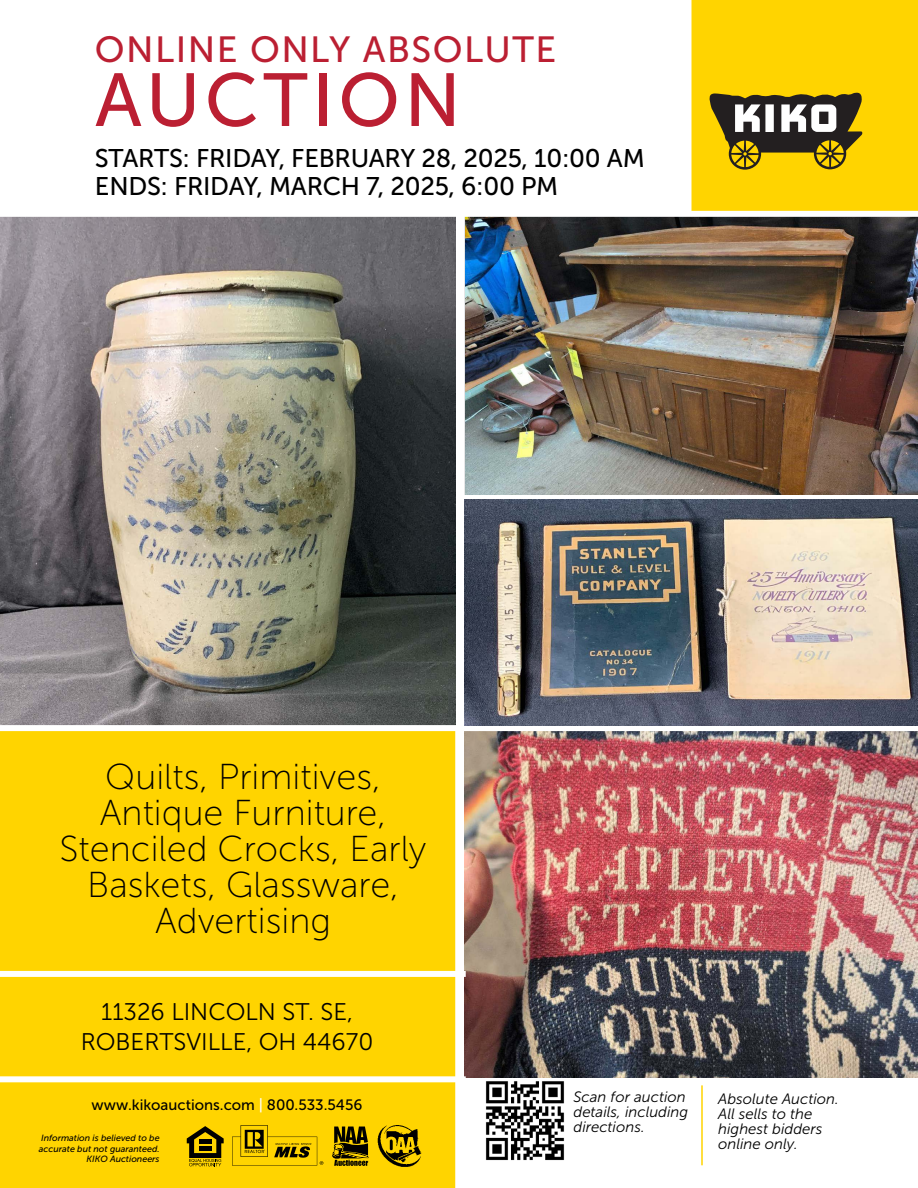
<style>
.page{position:relative;width:918px;height:1188px;background:#fff}
.page>*{position:absolute;margin:0;border:0;box-sizing:border-box;transform-origin:0 0}
.t1{font:74.85px "Museo Sans 500";letter-spacing:.06em;color:#bb1f32}
.t2{font:36.3px "Museo Sans 500";letter-spacing:.04em;color:#bb1f32}
.t3{font:36px/36px "Museo Sans 100";color:#000;text-align:center}
.t4{font:25.5px/28.5px "Museo Sans 500";letter-spacing:-.01em;color:#000}
.t5{font:24px/30px "Museo Sans 300";color:#000;text-align:center}
.t6{font:italic 15px/15px "Museo Sans 300";color:#000}
.t7{font:15px "Museo Sans 500";color:#000}
.t8{font:italic 9px/10.5px "Museo Sans 500";color:#000;text-align:right}
.s1{color:#fff}
</style>
<div class="page">
<img style="left:0;top:217px;width:455px;height:508px">
<img style="left:466px;top:217px;width:452px;height:278px">
<img style="left:464px;top:731px;width:454px;height:347px">
<div style="left:688px;top:0;width:230px;height:216px;background:#ffd400"></div>
<div style="left:0;top:729px;width:459px;height:459px;background:#ffd400"></div>
<img style="left:485px;top:1081px;width:80px;height:80px">
<hr style="left:701px;top:1085px;width:2px;height:80px;background:#ffd400">
<div style="left:0;top:1076px;width:466px;height:6px;background:#fff"></div>
<div style="left:0;top:971px;width:466px;height:6px;background:#fff"></div>
<div style="left:0;top:725px;width:918px;height:6px;background:#fff"></div>
<div style="left:0;top:211px;width:918px;height:6px;background:#fff"></div>
<svg style="left:709px;top:92px;width:154px;height:78px"></svg>
<svg style="left:332px;top:1127px;width:37px;height:39px"></svg>
<svg style="left:232px;top:1125px;width:91px;height:41px"></svg>
<svg style="left:187px;top:1126px;width:37px;height:40px"></svg>
<img style="left:377px;top:1125px;width:44px;height:42px">
<div style="left:455px;top:731px;width:6px;height:457px;background:#fff"></div>
<div style="left:686px;top:0;width:6px;height:214px;background:#fff"></div>
<img style="left:464px;top:500px;width:454px;height:225px">
<h2 class="t2" style="left:95px;top:29px;width:463px">ONLINE ONLY ABSOLUTE</h2>
<h1 class="t1" style="left:95px;top:59px;width:367px">AUCTION</h1>
<h3 class="t4" style="left:95px;top:144px;width:551px">STARTS: FRIDAY, FEBRUARY 28, 2025, 10:00 AM<br>ENDS: FRIDAY, MARCH 7, 2025, 6:00 PM</h3>
<h3 class="t3" style="left:59px;top:759px;width:369px">Quilts, Primitives,<br>Antique Furniture,<br>Stenciled Crocks, Early<br>Baskets, Glassware,<br>Advertising</h3>
<h3 class="t5" style="left:81px;top:997px;width:294px">11326 LINCOLN ST. SE,<br>ROBERTSVILLE, OH 44670</h3>
<p class="t7" style="left:92px;top:1097px;width:272px">www.kikoauctions.com <span class="s1">|</span> 800.533.5456</p>
<p class="t8" style="left:39px;top:1133px;width:122px">Information is believed to be accurate but not guaranteed.<br>KIKO Auctioneers</p>
<p class="t6" style="left:573px;top:1090px;width:116px">Scan for auction details, including directions.</p>
<p class="t6" style="left:718px;top:1091px;width:122px">Absolute Auction.<br>All sells to the highest bidders online only.</p>
</div>
